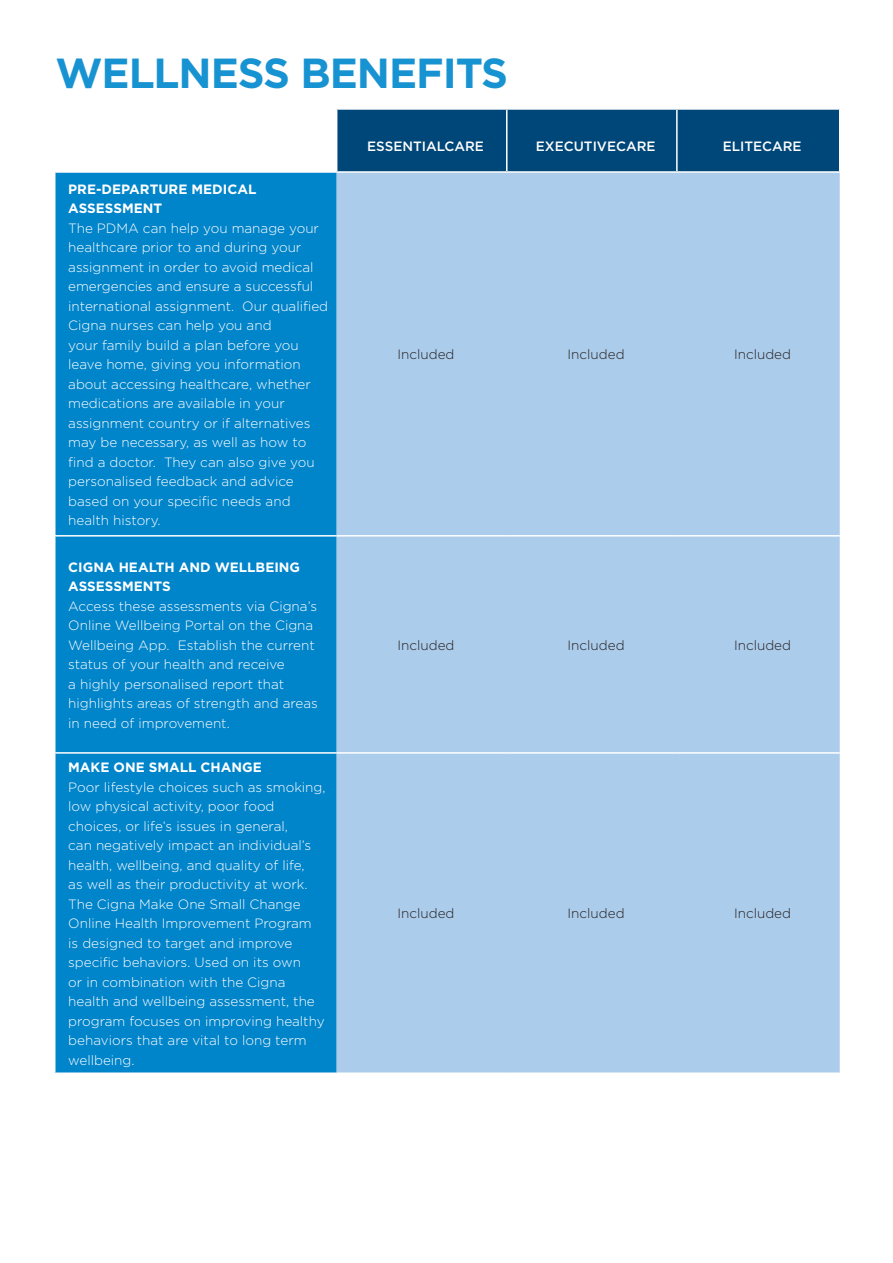
<style>
.page{position:relative;width:893px;height:1263px;background:#fff}
.page>*{position:absolute;margin:0;border:0;box-sizing:border-box;transform-origin:0 0}
.t1{font:700 42px "Gotham";letter-spacing:-.025em;color:#1893d2}
.Cuerpo_de_texto{font:300 13.5px/19.5px "Gotham";color:#fff}
.Texto_tabla{font:300 13.5px "Gotham";color:#231f20}
.Texto_tabla-2{font:500 13.5px "Gotham";color:#fff}
.s1{font-weight:700}
</style>
<div class="page">
<div style="left:337px;top:110px;width:502px;height:61px;background:#004779"></div>
<div style="left:56px;top:173px;width:281px;height:899px;background:#0084ca"></div>
<div style="left:337px;top:173px;width:503px;height:899px;background:#accceb"></div>
<hr style="left:54px;top:535px;width:283px;height:1px;background:#fff">
<hr style="left:54px;top:752px;width:283px;height:2px;background:#fff">
<hr style="left:337px;top:535px;width:170px;height:1px;background:#fff">
<hr style="left:337px;top:752px;width:170px;height:2px;background:#fff">
<hr style="left:507px;top:535px;width:170px;height:1px;background:#fff">
<hr style="left:507px;top:752px;width:170px;height:2px;background:#fff">
<hr style="left:677px;top:535px;width:163px;height:1px;background:#fff">
<hr style="left:677px;top:752px;width:163px;height:2px;background:#fff">
<hr style="left:506px;top:110px;width:1px;height:61px;background:#fff">
<hr style="left:676px;top:110px;width:2px;height:61px;background:#fff">
<h1 class="t1" style="left:56px;top:45px;width:454px">WELLNESS BENEFITS</h1>
<p class="Cuerpo_de_texto" style="left:68px;top:179px;width:261px"><span class="s1">PRE-DEPARTURE MEDICAL<br>ASSESSMENT<br></span>The PDMA can help you manage your healthcare prior to and during your assignment in order to avoid medical emergencies and ensure a successful international assignment. Our qualified<br>Cigna nurses can help you and<br>your family build a plan before you leave home, giving you information about accessing healthcare, whether medications are available in your assignment country or if alternatives may be necessary, as well as how to find a doctor. They can also give you personalised feedback and advice based on your specific needs and health history.</p>
<p class="Cuerpo_de_texto" style="left:68px;top:557px;width:251px"><span class="s1">CIGNA HEALTH AND WELLBEING<br>ASSESSMENTS<br></span>Access these assessments via Cigna’s<br>Online Wellbeing Portal on the Cigna<br>Wellbeing App. Establish the current status of your health and receive<br>a highly personalised report that highlights areas of strength and areas in need of improvement.</p>
<p class="Cuerpo_de_texto" style="left:68px;top:757px;width:259px"><span class="s1">MAKE ONE SMALL CHANGE<br></span>Poor lifestyle choices such as smoking, low physical activity, poor food choices, or life’s issues in general,<br>can negatively impact an individual’s health, wellbeing, and quality of life,<br>as well as their productivity at work.<br>The Cigna Make One Small Change Online Health Improvement Program<br>is designed to target and improve specific behaviors. Used on its own<br>or in combination with the Cigna health and wellbeing assessment, the program focuses on improving healthy behaviors that are vital to long term wellbeing.</p>
<p class="Texto_tabla-2" style="left:367px;top:137px;width:118px">ESSENTIALCARE</p>
<p class="Texto_tabla-2" style="left:536px;top:137px;width:121px">EXECUTIVECARE</p>
<p class="Texto_tabla-2" style="left:723px;top:137px;width:80px">ELITECARE</p>
<p class="Texto_tabla" style="left:397px;top:346px;width:59px">Included</p>
<p class="Texto_tabla" style="left:568px;top:346px;width:59px">Included</p>
<p class="Texto_tabla" style="left:734px;top:346px;width:59px">Included</p>
<p class="Texto_tabla" style="left:397px;top:636px;width:59px">Included</p>
<p class="Texto_tabla" style="left:568px;top:636px;width:59px">Included</p>
<p class="Texto_tabla" style="left:734px;top:636px;width:59px">Included</p>
<p class="Texto_tabla" style="left:397px;top:905px;width:59px">Included</p>
<p class="Texto_tabla" style="left:568px;top:905px;width:59px">Included</p>
<p class="Texto_tabla" style="left:734px;top:905px;width:59px">Included</p>
</div>
